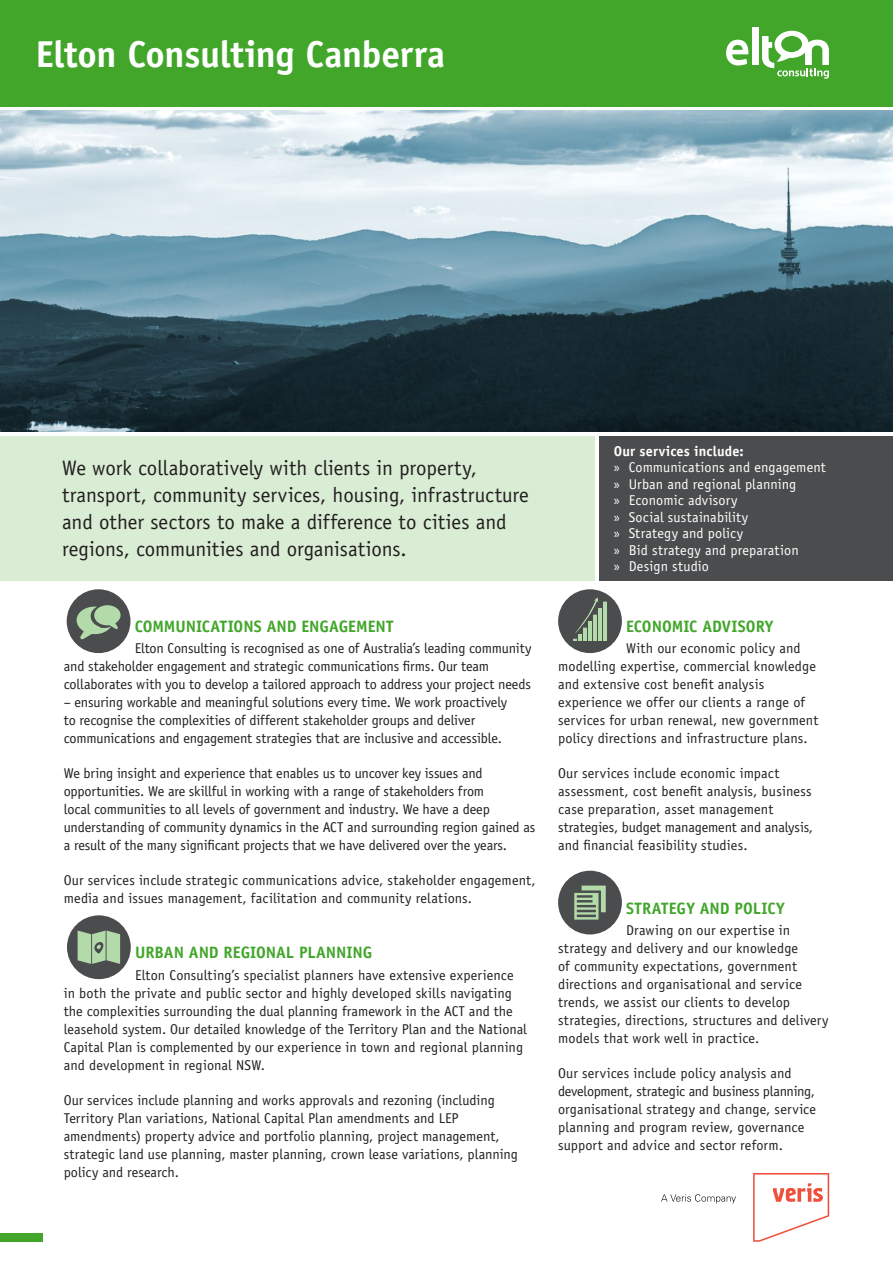
<style>
.page{position:relative;width:893px;height:1263px;background:#fff}
.page>*{position:absolute;margin:0;border:0;box-sizing:border-box;transform-origin:0 0}
.heads{font:700 37.5px "Officina Sans Std";letter-spacing:-.01em;color:#fff}
.D_Body{font:21px/27px "Officina Sans Std";letter-spacing:-.005em;color:#231f20}
.C_level_head{font:700 16.5px "Officina Sans Std";letter-spacing:-.005em;color:#41a62a}
.C_level_head-2{font:700 16.5px "Officina Sans Std";letter-spacing:.015em;color:#41a62a}
.D_Body-2{font:14.25px/18px "Officina Sans Std";color:#231f20}
.t1{font:14.25px "Officina Sans Std";letter-spacing:.005em;color:#fff}
.D_Body_Before_Bullet{font:700 14.25px "Officina Sans Std";letter-spacing:.01em;color:#fff}
.s1{font-family:"Myriad Pro"}
</style>
<div class="page">
<div style="left:0;top:436px;width:595px;height:144px;background:#d9edd4"></div>
<div style="left:0;top:0;width:893px;height:106px;background:#41a62a"></div>
<img style="left:0;top:111px;width:893px;height:321px">
<svg style="left:726px;top:40px;width:23px;height:26px"></svg>
<div style="left:752px;top:28px;width:6px;height:37px;background:#fff"></div>
<svg style="left:762px;top:31px;width:67px;height:48px"></svg>
<div style="left:599px;top:436px;width:294px;height:144px;background:#4b4c4d"></div>
<div style="left:558px;top:871px;width:64px;height:63px;background:#4b4c4d;border-radius:50%"></div>
<svg style="left:574px;top:885px;width:32px;height:34px"></svg>
<div style="left:67px;top:589px;width:63px;height:64px;background:#4b4c4d;border-radius:50%"></div>
<svg style="left:77px;top:605px;width:44px;height:34px"></svg>
<div style="left:67px;top:915px;width:64px;height:64px;background:#4b4c4d;border-radius:50%"></div>
<svg style="left:78px;top:930px;width:42px;height:34px"></svg>
<div style="left:558px;top:589px;width:64px;height:64px;background:#4b4c4d;border-radius:50%"></div>
<svg style="left:573px;top:598px;width:34px;height:43px"></svg>
<svg style="left:753px;top:1173px;width:76px;height:69px"></svg>
<svg style="left:661px;top:1194px;width:75px;height:9px"></svg>
<div style="left:0;top:1233px;width:43px;height:9px;background:#41a62a"></div>
<p class="heads" style="left:36px;top:31px;width:411px">Elton Consulting Canberra</p>
<p class="D_Body" style="left:62px;top:455px;width:468px">We work collaboratively with clients in property, transport, community services, housing, infrastructure and other sectors to make a difference to cities and regions, communities and organisations.</p>
<p class="C_level_head" style="left:135px;top:616px;width:260px">COMMUNICATIONS AND ENGAGEMENT</p>
<p class="D_Body-2" style="left:64px;top:639px;width:469px;text-indent:71px">Elton Consulting is recognised as one of Australia’s leading community and stakeholder engagement and strategic communications firms. Our team collaborates with you to develop a tailored approach to address your project needs</p>
<p class="D_Body-2" style="left:64px;top:693px;width:445px">– ensuring workable and meaningful solutions every time. We work proactively to recognise the complexities of different stakeholder groups and deliver communications and engagement strategies that are inclusive and accessible.</p>
<p class="D_Body-2" style="left:64px;top:764px;width:473px">We bring insight and experience that enables us to uncover key issues and opportunities. We are skillful in working with a range of stakeholders from<br>local communities to all levels of government and industry. We have a deep understanding of community dynamics in the ACT and surrounding region gained as a result of the many significant projects that we have delivered over the years.</p>
<p class="D_Body-2" style="left:64px;top:871px;width:473px">Our services include strategic communications advice, stakeholder engagement, media and issues management, facilitation and community relations.</p>
<p class="C_level_head" style="left:135px;top:942px;width:239px">URBAN AND REGIONAL PLANNING</p>
<p class="D_Body-2" style="left:64px;top:966px;width:465px;text-indent:71px">Elton Consulting’s specialist planners have extensive experience in both the private and public sector and highly developed skills navigating the complexities surrounding the dual planning framework in the ACT and the leasehold system. Our detailed knowledge of the Territory Plan and the National Capital Plan is complemented by our experience in town and regional planning and development in regional NSW.</p>
<p class="D_Body-2" style="left:64px;top:1091px;width:456px">Our services include planning and works approvals and rezoning (including Territory Plan variations, National Capital Plan amendments and LEP amendments) property advice and portfolio planning, project management, strategic land use planning, master planning, crown lease variations, planning policy and research.</p>
<p class="D_Body_Before_Bullet" style="left:614px;top:442px;width:131px">Our services include:</p>
<p class="t1" style="left:614px;top:459px;width:214px"><span class="s1">»</span> Communications and engagement</p>
<p class="t1" style="left:614px;top:475px;width:184px"><span class="s1">»</span> Urban and regional planning</p>
<p class="t1" style="left:614px;top:492px;width:125px"><span class="s1">»</span> Economic advisory</p>
<p class="t1" style="left:614px;top:508px;width:136px"><span class="s1">»</span> Social sustainability</p>
<p class="t1" style="left:614px;top:525px;width:131px"><span class="s1">»</span> Strategy and policy</p>
<p class="t1" style="left:614px;top:541px;width:186px"><span class="s1">»</span> Bid strategy and preparation</p>
<p class="t1" style="left:614px;top:558px;width:97px"><span class="s1">»</span> Design studio</p>
<p class="C_level_head" style="left:626px;top:616px;width:149px">ECONOMIC ADVISORY</p>
<p class="D_Body-2" style="left:558px;top:639px;width:262px;text-indent:68px">With our economic policy and modelling expertise, commercial knowledge and extensive cost benefit analysis experience we offer our clients a range of services for urban renewal, new government policy directions and infrastructure plans.</p>
<p class="D_Body-2" style="left:558px;top:764px;width:257px">Our services include economic impact assessment, cost benefit analysis, business case preparation, asset management strategies, budget management and analysis, and financial feasibility studies.</p>
<p class="C_level_head-2" style="left:626px;top:898px;width:160px">STRATEGY AND POLICY</p>
<p class="D_Body-2" style="left:558px;top:921px;width:272px;text-indent:68px">Drawing on our expertise in strategy and delivery and our knowledge<br>of community expectations, government directions and organisational and service trends, we assist our clients to develop strategies, directions, structures and delivery models that work well in practice.</p>
<p class="D_Body-2" style="left:558px;top:1064px;width:259px">Our services include policy analysis and development, strategic and business planning, organisational strategy and change, service planning and program review, governance support and advice and sector reform.</p>
</div>
